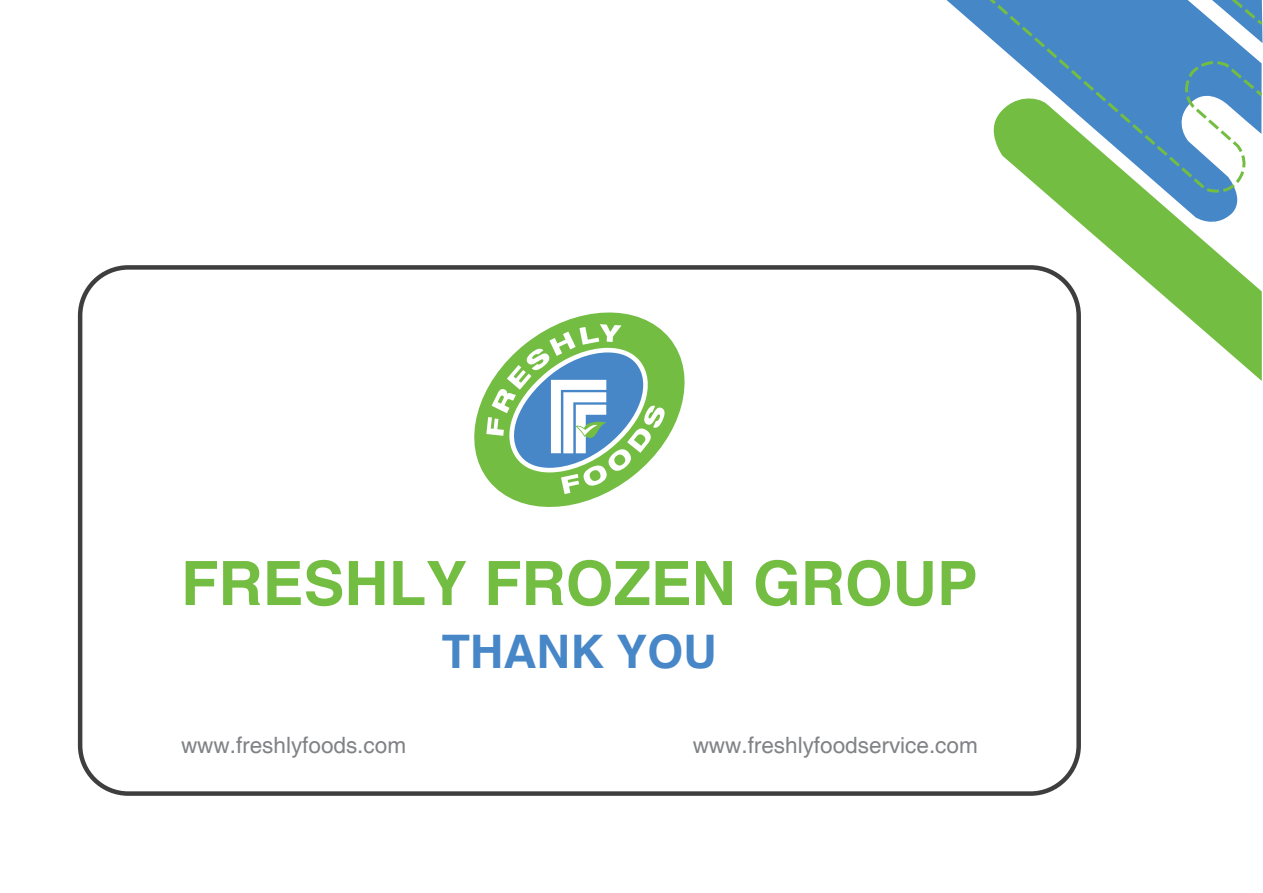
<style>
.page{position:relative;width:1263px;height:893px;background:#fff}
.page>*{position:absolute;margin:0;border:0;box-sizing:border-box;transform-origin:0 0}
.t1{font:700 61.35px "Helvetica";color:#74bd43}
.t2{font:700 46.2px "Helvetica";color:#4787c7}
.t3{font:22.5px "Helvetica";color:#808285}
</style>
<div class="page">
<svg style="left:1036px;top:99px;width:226px;height:282px"></svg>
<svg style="left:946px;top:0;width:315px;height:230px"></svg>
<svg style="left:986px;top:0;width:13px;height:7px"></svg>
<svg style="left:994px;top:2px;width:265px;height:196px"></svg>
<svg style="left:1252px;top:87px;width:11px;height:12px"></svg>
<svg style="left:1212px;top:0;width:51px;height:43px"></svg>
<svg style="left:474px;top:312px;width:211px;height:195px"></svg>
<svg style="left:486px;top:324px;width:181px;height:170px"></svg>
<div style="left:78px;top:265px;width:1003px;height:531px;border:4px solid #3e3e3f;border-radius:48px"></div>
<h1 class="t1" style="left:181px;top:546px;width:798px">FRESHLY FROZEN GROUP</h1>
<h2 class="t2" style="left:442px;top:623px;width:277px">THANK YOU</h2>
<p class="t3" style="left:181px;top:732px;width:227px">www.freshlyfoods.com</p>
<p class="t3" style="left:693px;top:732px;width:287px">www.freshlyfoodservice.com</p>
</div>
